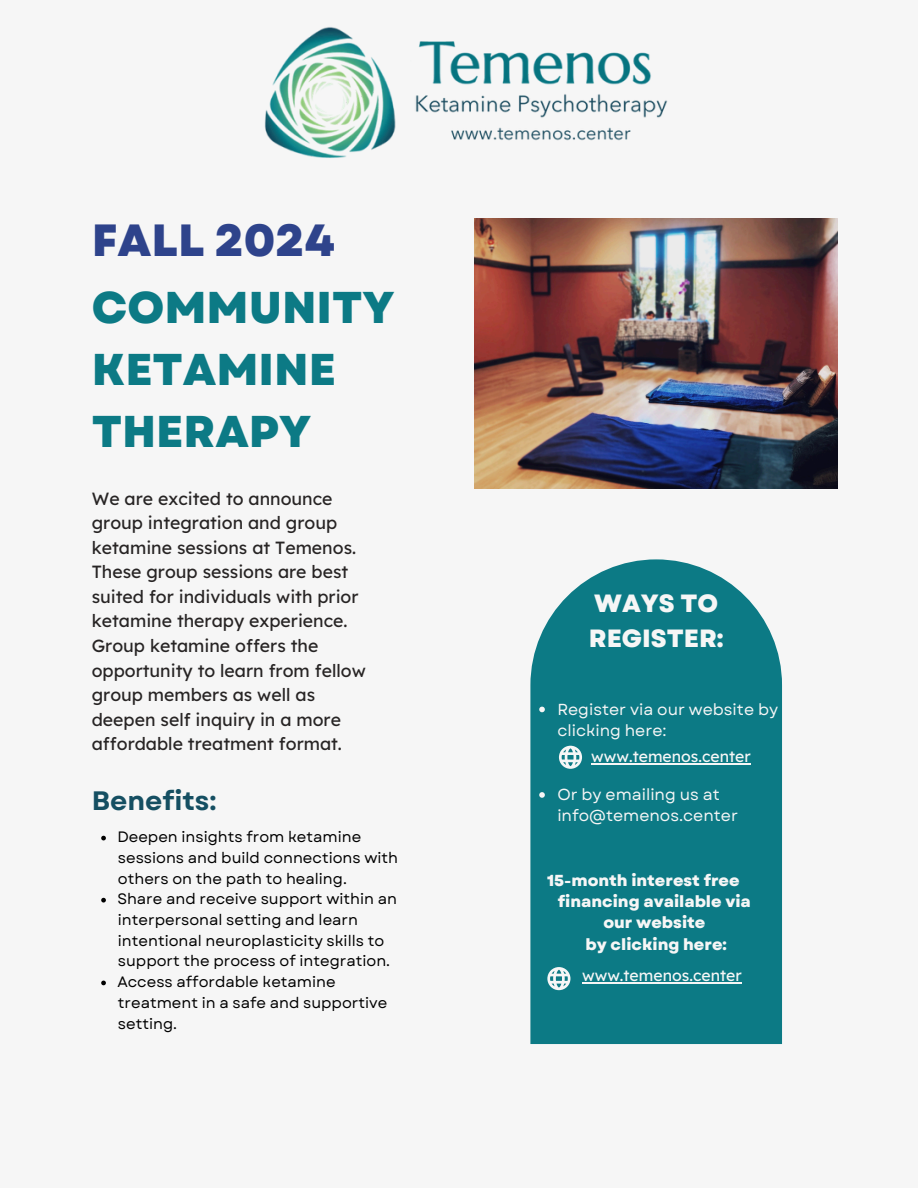
<style>
.page{position:relative;width:918px;height:1188px;background:#f6f6f6}
.page>*{position:absolute;margin:0;border:0;box-sizing:border-box;transform-origin:0 0}
.t1{font:800 45px "Garet";color:#2e438b}
.t2{font:800 44.4px/61.8px "Garet";color:#0c7a85}
.t3{font:700 26.7px "Garet";color:#154f62}
.t4{font:800 24.9px/34.8px "Garet";color:#f6f6f6}
.t5{font:17.7px/24.6px "Lexend Deca";color:#272424}
.t6{font:15.9px/21.3px "Garet";color:#f6f6f6}
.t7{font:800 15.9px "Garet";color:#f6f6f6}
.t8{font:15.75px "Lexend Deca";color:#f6f6f6}
.t9{font:15px "Garet";color:#000}
</style>
<div class="page">
<img style="left:475px;top:218px;width:363px;height:270px">
<img style="left:264px;top:27px;width:432px;height:302px">
<div style="left:530px;top:559px;width:252px;height:485px;background:#0c7a85"></div>
<svg style="left:547px;top:967px;width:23px;height:23px"></svg>
<hr style="left:582px;top:982px;width:160px;height:1px;background:#f6f6f6">
<svg style="left:539px;top:707px;width:6px;height:5px"></svg>
<svg style="left:539px;top:792px;width:6px;height:6px"></svg>
<svg style="left:101px;top:836px;width:5px;height:4px"></svg>
<svg style="left:101px;top:898px;width:5px;height:5px"></svg>
<svg style="left:101px;top:981px;width:5px;height:4px"></svg>
<hr style="left:591px;top:763px;width:160px;height:2px;background:#f6f6f6">
<svg style="left:559px;top:746px;width:23px;height:23px"></svg>
<h1 class="t1" style="left:92px;top:208px;width:244px">FALL 2024</h1>
<p class="t2" style="left:92px;top:277px;width:304px">COMMUNITY<br>KETAMINE<br>THERAPY</p>
<h5 class="t5" style="left:92px;top:486px;width:276px">We are excited to announce group integration and group ketamine sessions at Temenos.<br>These group sessions are best suited for individuals with prior ketamine therapy experience.<br>Group ketamine offers the opportunity to learn from fellow group members as well as deepen self inquiry in a more affordable treatment format.</h5>
<h3 class="t3" style="left:92px;top:782px;width:126px">Benefits:</h3>
<p class="t9" style="left:117px;top:826px;width:245px">Deepen insights from ketamine</p>
<p class="t9" style="left:118px;top:847px;width:282px">sessions and build connections with</p>
<p class="t9" style="left:118px;top:868px;width:230px">others on the path to healing.</p>
<p class="t9" style="left:117px;top:888px;width:281px">Share and receive support within an</p>
<p class="t9" style="left:118px;top:909px;width:242px">interpersonal setting and learn</p>
<p class="t9" style="left:118px;top:930px;width:268px">intentional neuroplasticity skills to</p>
<p class="t9" style="left:118px;top:950px;width:274px">support the process of integration.</p>
<p class="t9" style="left:117px;top:971px;width:220px">Access affordable ketamine</p>
<p class="t9" style="left:118px;top:992px;width:271px">treatment in a safe and supportive</p>
<p class="t9" style="left:118px;top:1013px;width:61px">setting.</p>
<h3 class="t4" style="left:589px;top:586px;width:136px">WAYS TO<br>REGISTER:</h3>
<p class="t6" style="left:557px;top:698px;width:222px">Register via our website by clicking here:</p>
<p class="t8" style="left:591px;top:747px;width:161px">www.temenos.center</p>
<p class="t6" style="left:557px;top:784px;width:182px">Or by emailing us at info@temenos.center</p>
<p class="t7" style="left:547px;top:869px;width:194px">15-month interest free</p>
<p class="t7" style="left:558px;top:890px;width:194px">financing available via</p>
<p class="t7" style="left:603px;top:911px;width:104px">our website</p>
<p class="t7" style="left:586px;top:933px;width:143px">by clicking here:</p>
<p class="t8" style="left:582px;top:965px;width:161px">www.temenos.center</p>
</div>
